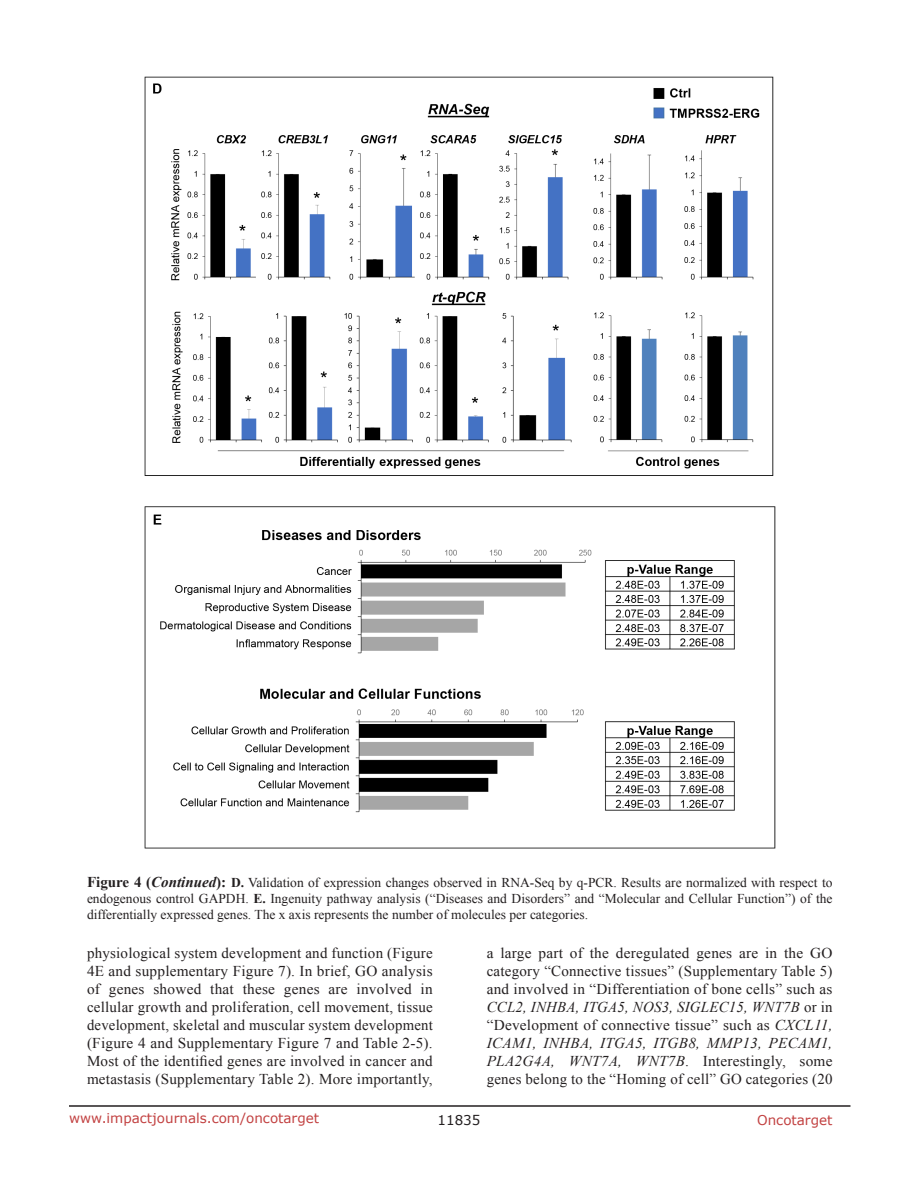
<style>
.page{position:relative;width:918px;height:1188px;background:#fff}
.page>*{position:absolute;margin:0;border:0;box-sizing:border-box;transform-origin:0 0}
.BodyText{font:15px/18px "Times New Roman";letter-spacing:.015em;color:#231f20;text-align:justify}
.figuretext{font:13.5px/16.2px "Times New Roman";color:#231f20;text-align:justify}
.t1{font:13.5px "Verdana";color:#c24141}
.t2{font:13.5px "Verdana";color:#231f20}
.s1{font-weight:700;font-size:15px}
.s2{font-weight:700;font-style:italic;font-size:15px}
.s3{font-weight:700}
.s4{font-style:italic}
</style>
<div class="page">
<hr style="left:69px;top:1105px;width:781px;height:2px;background:#231f20">
<img style="left:144px;top:76px;width:632px;height:773px">
<p class="figuretext" style="left:87px;top:874px;width:747px"><span class="s1">Figure 4 (</span><span class="s2">Continued</span><span class="s1">):</span> <span class="s3">D.</span> Validation of expression changes observed in RNA-Seq by q-PCR. Results are normalized with respect to endogenous control GAPDH. <span class="s3">E.</span> Ingenuity pathway analysis (“Diseases and Disorders” and “Molecular and Cellular Function”) of the differentially expressed genes. The x axis represents the number of molecules per categories.</p>
<p class="BodyText" style="left:87px;top:943px;width:347px">physiological system development and function (Figure 4E and supplementary Figure 7). In brief, GO analysis of genes showed that these genes are involved in cellular growth and proliferation, cell movement, tissue development, skeletal and muscular system development (Figure 4 and Supplementary Figure 7 and Table 2-5).<br>Most of the identified genes are involved in cancer and metastasis (Supplementary Table 2). More importantly,</p>
<p class="BodyText" style="left:487px;top:943px;width:347px">a large part of the deregulated genes are in the GO category “Connective tissues” (Supplementary Table 5) and involved in “Differentiation of bone cells” such as <span class="s4">CCL2, INHBA, ITGA5, NOS3, SIGLEC15, WNT7B</span> or in “Development of connective tissue” such as <span class="s4">CXCL11, ICAM1, INHBA, ITGA5, ITGB8, MMP13, PECAM1, PLA2G4A, WNT7A, WNT7B</span>. Interestingly, some genes belong to the “Homing of cell” GO categories (20</p>
<p class="t1" style="left:69px;top:1109px;width:252px">www.impactjournals.com/oncotarget</p>
<p class="t2" style="left:438px;top:1111px;width:44px">11835</p>
<p class="t1" style="left:757px;top:1111px;width:77px">Oncotarget</p>
</div>
